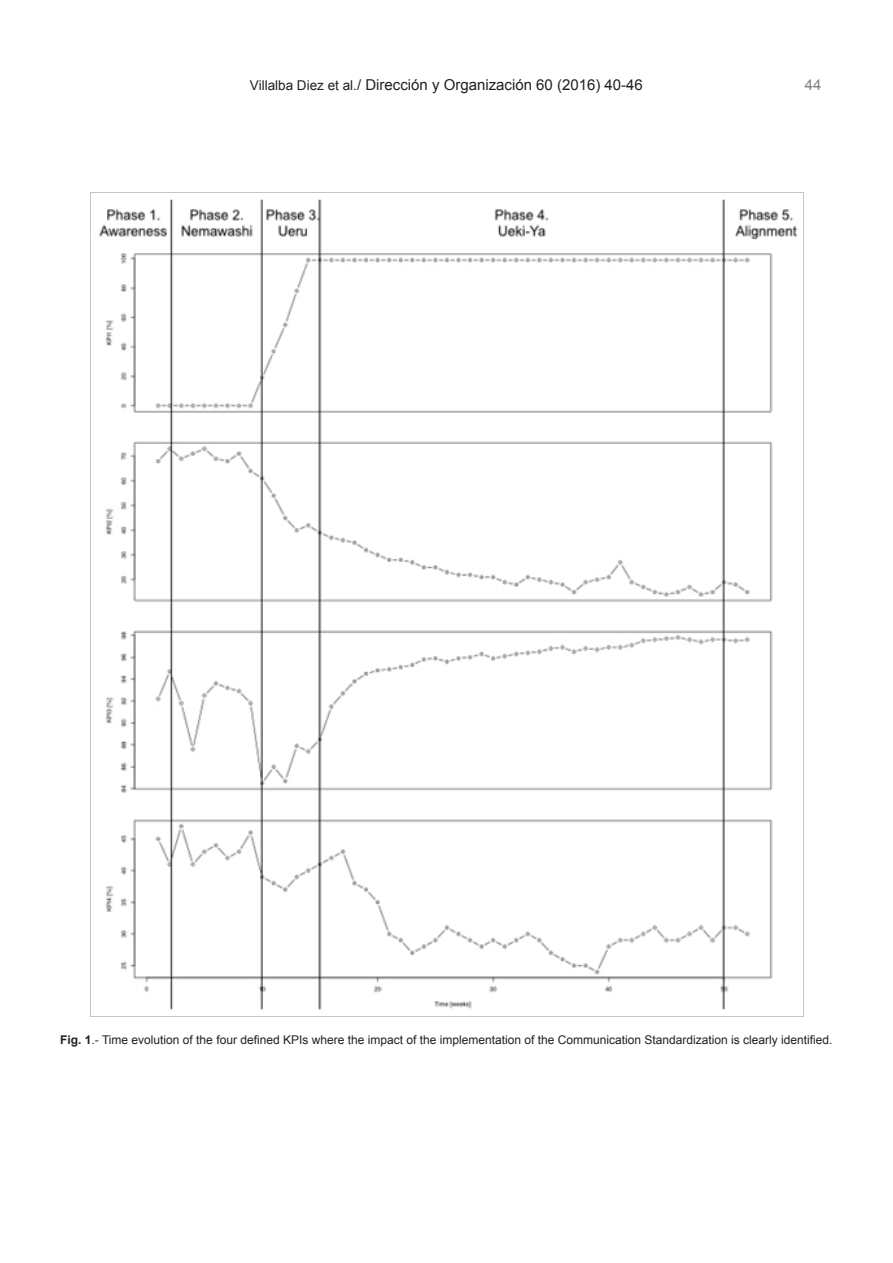
<style>
.page{position:relative;width:893px;height:1263px;background:#fff}
.page>*{position:absolute;margin:0;border:0;box-sizing:border-box;transform-origin:0 0}
.t1{font:15px "Arial";color:#231f20}
.t2{font:15px "Arial";color:#808285}
.anotaciones{font:12px "Arial";color:#231f20}
.s1{font-size:13.5px}
.s2{font-weight:700}
</style>
<div class="page">
<img style="left:90px;top:192px;width:714px;height:825px">
<p class="t1" style="left:250px;top:75px;width:395px"><span class="s1">Villalba Diez et al.</span>/ Dirección y Organización 60 (2016) 40-46</p>
<p class="t2" style="left:805px;top:75px;width:18px">44</p>
<p class="anotaciones" style="left:60px;top:1032px;width:774px"><span class="s2">Fig. 1</span>.- Time evolution of the four defined KPIs where the impact of the implementation of the Communication Standardization is clearly identified.</p>
</div>
